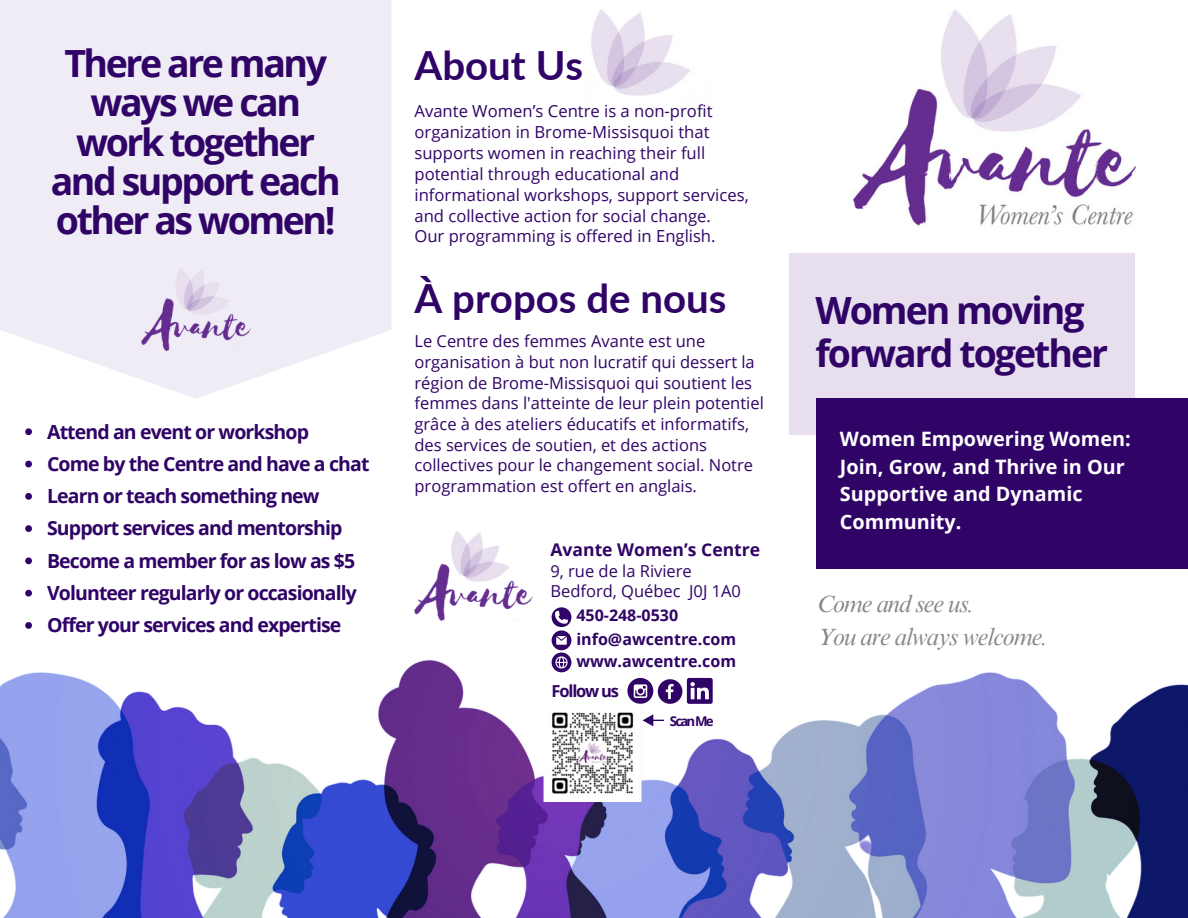
<style>
.page{position:relative;width:1188px;height:918px;background:#fff}
.page>*{position:absolute;margin:0;border:0;box-sizing:border-box;transform-origin:0 0}
.t1{font:700 40.2px "Lato";color:#300466}
.t2{font:700 37.5px/39.3px "Open Sans";letter-spacing:-.065em;color:#300466}
.t3{font:italic 24px/32.7px "Times NRMT Pro";letter-spacing:-.035em;color:#86868b}
.t4{font:700 19.8px/27.5px "Open Sans";color:#fff}
.t5{font:700 19.5px "Open Sans";letter-spacing:-.045em;color:#300466}
.t6{font:700 17.55px "Open Sans";color:#300466}
.t7{font:16.65px/20.9px "Open Sans";color:#300466}
.t8{font:16.5px/20.7px "Open Sans";color:#300466}
.t9{font:700 16.5px "Open Sans";letter-spacing:-.07em;color:#300466}
.t10{font:700 16.05px "Open Sans";color:#300466}
.t11{font:700 13.35px "Open Sans";letter-spacing:-.14em;color:#300466}
</style>
<div class="page">
<img style="left:0;top:412px;width:1188px;height:506px">
<div style="left:790px;top:253px;width:345px;height:182px;background:#e7dfee"></div>
<img style="left:415px;top:531px;width:118px;height:93px">
<div style="left:817px;top:399px;width:371px;height:170px;background:#300466"></div>
<svg style="left:552px;top:607px;width:19px;height:65px"></svg>
<svg style="left:0;top:0;width:391px;height:399px;background:#f1edf5"></svg>
<img style="left:141px;top:269px;width:109px;height:84px">
<svg style="left:658px;top:678px;width:55px;height:26px"></svg>
<svg style="left:627px;top:678px;width:26px;height:26px"></svg>
<svg style="left:634px;top:684px;width:13px;height:14px"></svg>
<img style="left:544px;top:704px;width:98px;height:98px">
<img style="left:854px;top:10px;width:281px;height:217px">
<img style="left:591px;top:10px;width:99px;height:86px">
<svg style="left:643px;top:714px;width:21px;height:12px"></svg>
<svg style="left:25px;top:428px;width:7px;height:7px"></svg>
<svg style="left:25px;top:461px;width:7px;height:6px"></svg>
<svg style="left:25px;top:493px;width:7px;height:7px"></svg>
<svg style="left:25px;top:525px;width:7px;height:7px"></svg>
<svg style="left:25px;top:558px;width:7px;height:6px"></svg>
<svg style="left:25px;top:590px;width:7px;height:7px"></svg>
<svg style="left:25px;top:622px;width:7px;height:7px"></svg>
<p class="t2" style="left:51px;top:43px;width:291px;text-align:center">There are many ways we can work together and support each other as women!</p>
<p class="t5" style="left:47px;top:418px;width:263px">Attend an event or workshop</p>
<p class="t5" style="left:47px;top:450px;width:324px">Come by the Centre and have a chat</p>
<h6 class="t5" style="left:47px;top:482px;width:274px">Learn or teach something new</h6>
<p class="t5" style="left:47px;top:515px;width:297px">Support services and mentorship</p>
<p class="t5" style="left:47px;top:547px;width:310px">Become a member for as low as $5</p>
<p class="t5" style="left:47px;top:579px;width:311px">Volunteer regularly or occasionally</p>
<h5 class="t5" style="left:47px;top:611px;width:296px">Offer your services and expertise</h5>
<h6 class="t1" style="left:415px;top:40px;width:170px">About Us</h6>
<p class="t7" style="left:415px;top:101px;width:336px">Avante Women’s Centre is a non-profit organization in Brome-Missisquoi that supports women in reaching their full potential through educational and informational workshops, support services, and collective action for social change.<br>Our programming is offered in English.</p>
<p class="t1" style="left:415px;top:274px;width:313px">À propos de nous</p>
<p class="t8" style="left:415px;top:331px;width:351px">Le Centre des femmes Avante est une organisation à but non lucratif qui dessert la région de Brome-Missisquoi qui soutient les femmes dans l'atteinte de leur plein potentiel grâce à des ateliers éducatifs et informatifs, des services de soutien, et des actions collectives pour le changement social. Notre programmation est offert en anglais.</p>
<p class="t6" style="left:550px;top:538px;width:211px">Avante Women’s Centre</p>
<p class="t8" style="left:550px;top:560px;width:192px;line-height:20.2px">9, rue de la Riviere<br>Bedford, Québec J0J 1A0</p>
<p class="t10" style="left:576px;top:604px;width:103px">450-248-0530</p>
<p class="t10" style="left:576px;top:628px;width:161px">info@awcentre.com</p>
<h1 class="t10" style="left:576px;top:650px;width:161px">www.awcentre.com</h1>
<h5 class="t9" style="left:552px;top:680px;width:69px">Follow us</h5>
<h5 class="t11" style="left:670px;top:712px;width:45px">ScanMe</h5>
<p class="t2" style="left:815px;top:288px;width:294px;line-height:42.8px">Women moving forward together</p>
<p class="t4" style="left:840px;top:425px;width:292px">Women Empowering Women:<br>Join, Grow, and Thrive in Our<br>Supportive and Dynamic<br>Community.</p>
<h5 class="t3" style="left:817px;top:590px;width:233px">Come and see us.<br>You are always welcome.</h5>
</div>
